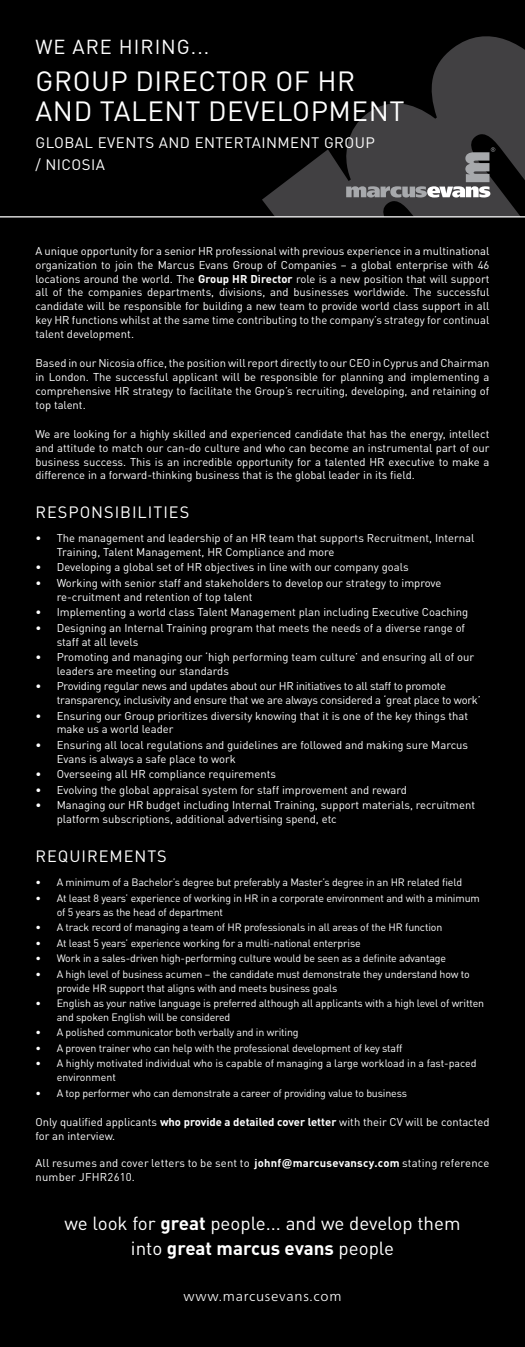
<style>
.page{position:relative;width:525px;height:1347px;background:#fff}
.page>*{position:absolute;margin:0;border:0;box-sizing:border-box;transform-origin:0 0}
.t1{font:27.5px/30px "DIN Pro";letter-spacing:.02em;color:#fff}
.t2{font:20px "DIN Pro";letter-spacing:.05em;color:#fff}
.t3{font:18.75px/25px "DIN Pro";color:#fff;text-align:center}
.t4{font:16.25px "DIN Pro";letter-spacing:.06em;color:#fff}
.t5{font:15px/22.5px "DIN Pro";letter-spacing:.03em;color:#fff}
.t6{font:300 13.75px "Frutiger Neue LTW1 G";letter-spacing:.05em;color:#fff}
.t7{font:11.25px/13.8px "DIN Pro";color:#fff}
.t8{font:11.25px/13.8px "DIN Pro";letter-spacing:-.02em;color:#fff}
.t9{font:11.25px/13.8px "DIN Pro";letter-spacing:.02em;color:#fff}
.t10{font:10.62px/13.8px "DIN Pro";letter-spacing:-.015em;color:#fff}
.s1{font-weight:700}
.s2{font-family:"Frutiger Neue LTW1 G";font-weight:700}
</style>
<div class="page">
<div style="left:0;top:0;width:524px;height:1346px;background:#000"></div>
<svg style="left:262px;top:36px;width:262px;height:180px"></svg>
<hr style="left:0;top:216px;width:524px;height:1px;background:#fff">
<svg style="left:346px;top:147px;width:149px;height:50px;background:#5c5b5d"></svg>
<h2 class="t2" style="left:35px;top:33px;width:175px">WE ARE HIRING...</h2>
<h1 class="t1" style="left:36px;top:65px;width:370px">GROUP DIRECTOR OF HR<br>AND TALENT DEVELOPMENT</h1>
<h3 class="t5" style="left:35px;top:130px;width:341px">GLOBAL EVENTS AND ENTERTAINMENT GROUP / NICOSIA</h3>
<p class="t7" style="left:35px;top:244px;width:455px;text-align:justify">A unique opportunity for a senior HR professional with previous experience in a multinational organization to join the Marcus Evans Group of Companies – a global enterprise with 46 locations around the world. The <span class="s1">Group HR Director</span> role is a new position that will support all of the companies departments, divisions, and businesses worldwide. The successful candidate will be responsible for building a new team to provide world class support in all key HR functions whilst at the same time contributing to the company’s strategy for continual talent development.</p>
<p class="t7" style="left:35px;top:356px;width:455px;text-align:justify">Based in our Nicosia office, the position will report directly to our CEO in Cyprus and Chairman in London. The successful applicant will be responsible for planning and implementing a comprehensive HR strategy to facilitate the Group’s recruiting, developing, and retaining of top talent.</p>
<p class="t7" style="left:35px;top:427px;width:455px;text-align:justify">We are looking for a highly skilled and experienced candidate that has the energy, intellect and attitude to match our can-do culture and who can become an instrumental part of our business success. This is an incredible opportunity for a talented HR executive to make a difference in a forward-thinking business that is the global leader in its field.</p>
<h3 class="t4" style="left:36px;top:501px;width:155px">RESPONSIBILITIES</h3>
<p class="t7" style="left:57px;top:531px;width:419px;text-indent:-21px">• The management and leadership of an HR team that supports Recruitment, Internal<br>Training, Talent Management, HR Compliance and more</p>
<p class="t7" style="left:35px;top:560px;width:374px">• Developing a global set of HR objectives in line with our company goals</p>
<p class="t7" style="left:57px;top:575px;width:386px;text-indent:-21px">• Working with senior staff and stakeholders to develop our strategy to improve re-cruitment and retention of top talent</p>
<p class="t7" style="left:35px;top:605px;width:434px">• Implementing a world class Talent Management plan including Executive Coaching</p>
<p class="t7" style="left:57px;top:620px;width:409px;text-indent:-21px">• Designing an Internal Training program that meets the needs of a diverse range of staff at all levels</p>
<p class="t7" style="left:57px;top:649px;width:418px;text-indent:-21px">• Promoting and managing our ‘high performing team culture’ and ensuring all of our leaders are meeting our standards</p>
<p class="t8" style="left:57px;top:679px;width:425px;text-indent:-21px">• Providing regular news and updates about our HR initiatives to all staff to promote transparency, inclusivity and ensure that we are always considered a ‘great place to work’</p>
<p class="t7" style="left:57px;top:708px;width:412px;text-indent:-21px">• Ensuring our Group prioritizes diversity knowing that it is one of the key things that make us a world leader</p>
<p class="t7" style="left:57px;top:737px;width:412px;text-indent:-21px">• Ensuring all local regulations and guidelines are followed and making sure Marcus<br>Evans is always a safe place to work</p>
<p class="t7" style="left:35px;top:766px;width:242px">• Overseeing all HR compliance requirements</p>
<p class="t7" style="left:35px;top:782px;width:373px">• Evolving the global appraisal system for staff improvement and reward</p>
<p class="t7" style="left:57px;top:798px;width:420px;text-indent:-21px">• Managing our HR budget including Internal Training, support materials, recruitment platform subscriptions, additional advertising spend, etc</p>
<h3 class="t4" style="left:36px;top:845px;width:133px">REQUIREMENTS</h3>
<p class="t10" style="left:35px;top:875px;width:428px">• A minimum of a Bachelor’s degree but preferably a Master’s degree in an HR related field</p>
<p class="t10" style="left:57px;top:890px;width:424px;text-indent:-21px">• At least 8 years’ experience of working in HR in a corporate environment and with a minimum of 5 years as the head of department</p>
<p class="t10" style="left:35px;top:920px;width:408px">• A track record of managing a team of HR professionals in all areas of the HR function</p>
<p class="t10" style="left:35px;top:935px;width:326px">• At least 5 years’ experience working for a multi-national enterprise</p>
<p class="t10" style="left:35px;top:951px;width:412px">• Work in a sales-driven high-performing culture would be seen as a definite advantage</p>
<p class="t10" style="left:57px;top:966px;width:414px;text-indent:-21px">• A high level of business acumen – the candidate must demonstrate they understand how to provide HR support that aligns with and meets business goals</p>
<p class="t10" style="left:57px;top:996px;width:428px;text-indent:-21px">• English as your native language is preferred although all applicants with a high level of written and spoken English will be considered</p>
<p class="t10" style="left:35px;top:1025px;width:264px">• A polished communicator both verbally and in writing</p>
<p class="t10" style="left:35px;top:1040px;width:368px">• A proven trainer who can help with the professional development of key staff</p>
<p class="t10" style="left:57px;top:1056px;width:421px;text-indent:-21px">• A highly motivated individual who is capable of managing a large workload in a fast-paced environment</p>
<p class="t10" style="left:35px;top:1085px;width:373px">• A top performer who can demonstrate a career of providing value to business</p>
<p class="t7" style="left:35px;top:1114px;width:455px">Only qualified applicants <span class="s1">who provide a detailed cover letter</span> with their CV will be contacted for an interview.</p>
<p class="t9" style="left:35px;top:1155px;width:455px">All resumes and cover letters to be sent to <span class="s1">johnf</span><span class="s2">@</span><span class="s1">marcusevanscy.com</span> stating reference number JFHR2610.</p>
<h3 class="t3" style="left:64px;top:1210px;width:397px">we look for <span class="s1">great</span> people... and we develop them into <span class="s1">great marcus evans</span> people</h3>
<p class="t6" style="left:183px;top:1286px;width:159px">www.marcusevans.com</p>
</div>
